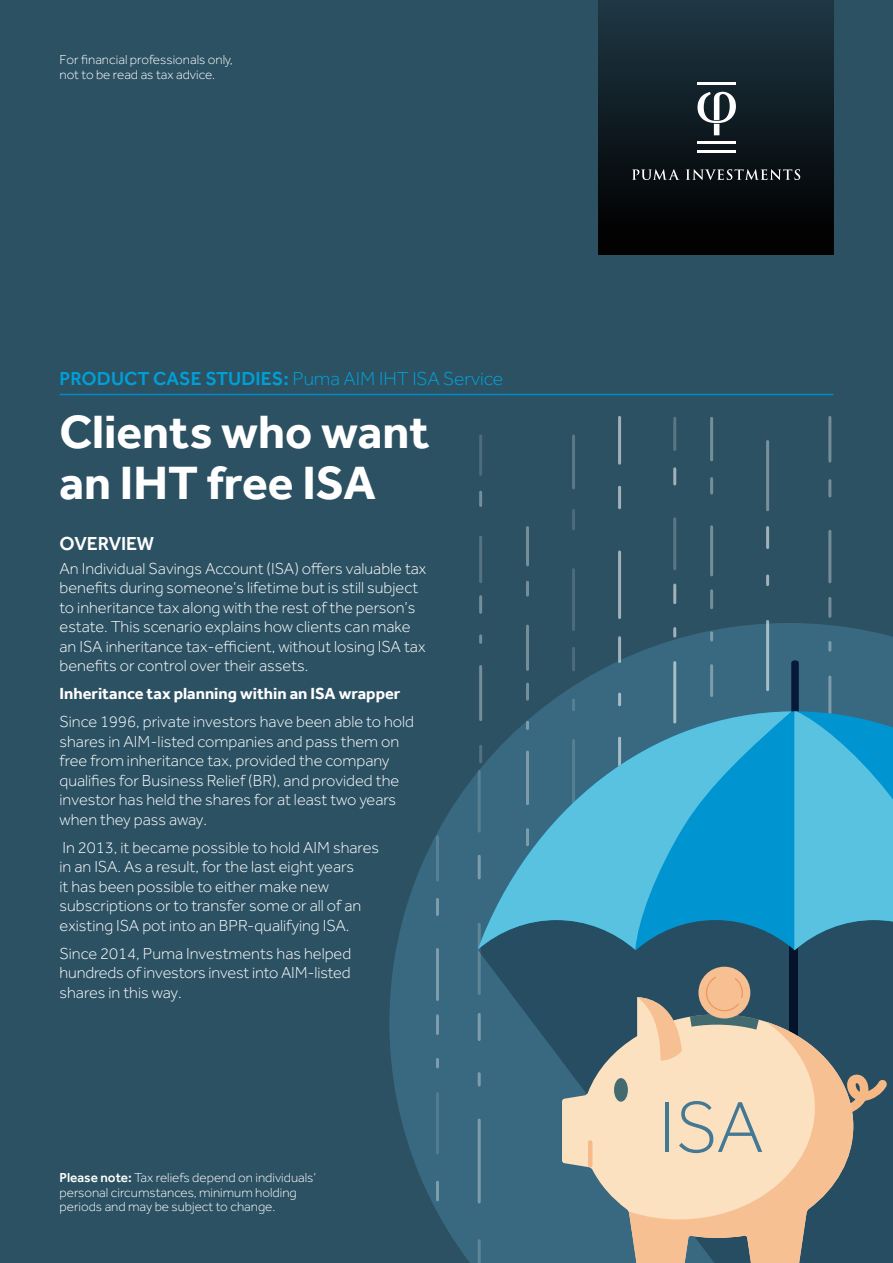
<style>
.page{position:relative;width:893px;height:1263px;background:#2c5163}
.page>*{position:absolute;margin:0;border:0;box-sizing:border-box;transform-origin:0 0}
.t1{font:700 48px/51px "Effra";color:#fff}
.t2{font:300 19.5px "Effra";color:#00a4da}
.t3{font:500 19.5px "Effra";letter-spacing:-.01em;color:#fff}
.t4{font:300 16.5px/19.5px "Effra";color:#fff}
.t5{font:700 16.5px "Effra";color:#fff}
.t6{font:300 13.5px/14.2px "Effra";color:#fff}
.s1{font-weight:500;color:#009fd6}
.s2{font-weight:500}
</style>
<div class="page">
<svg style="left:389px;top:623px;width:504px;height:640px;background:#335e72"></svg>
<hr style="left:572px;top:436px;width:3px;height:52px;background:#fff">
<hr style="left:572px;top:648px;width:3px;height:22px;background:#fff">
<svg style="left:572px;top:700px;width:3px;height:10px"></svg>
<hr style="left:572px;top:510px;width:3px;height:19px;background:#fff">
<hr style="left:572px;top:570px;width:3px;height:60px;background:#fff">
<hr style="left:526px;top:527px;width:3px;height:38px;background:#fff">
<hr style="left:526px;top:684px;width:3px;height:15px;background:#fff">
<svg style="left:526px;top:582px;width:3px;height:13px"></svg>
<hr style="left:526px;top:626px;width:3px;height:43px;background:#fff">
<hr style="left:618px;top:417px;width:3px;height:46px;background:#fff">
<hr style="left:618px;top:638px;width:3px;height:23px;background:#fff">
<svg style="left:618px;top:694px;width:3px;height:11px"></svg>
<hr style="left:618px;top:487px;width:3px;height:21px;background:#fff">
<hr style="left:618px;top:552px;width:3px;height:65px;background:#fff">
<hr style="left:673px;top:418px;width:3px;height:32px;background:#fff">
<hr style="left:673px;top:585px;width:3px;height:18px;background:#fff">
<svg style="left:673px;top:628px;width:3px;height:8px"></svg>
<hr style="left:673px;top:469px;width:3px;height:15px;background:#fff">
<hr style="left:673px;top:519px;width:3px;height:50px;background:#fff">
<hr style="left:673px;top:663px;width:3px;height:59px;background:#fff">
<hr style="left:710px;top:418px;width:3px;height:42px;background:#fff">
<hr style="left:710px;top:591px;width:3px;height:17px;background:#fff">
<svg style="left:710px;top:633px;width:3px;height:7px"></svg>
<hr style="left:710px;top:479px;width:3px;height:14px;background:#fff">
<hr style="left:710px;top:527px;width:3px;height:48px;background:#fff">
<hr style="left:710px;top:666px;width:3px;height:29px;background:#fff">
<hr style="left:479px;top:436px;width:3px;height:38px;background:#fff">
<hr style="left:479px;top:597px;width:3px;height:15px;background:#fff">
<svg style="left:479px;top:636px;width:3px;height:6px"></svg>
<svg style="left:479px;top:492px;width:3px;height:13px"></svg>
<hr style="left:479px;top:537px;width:3px;height:45px;background:#fff">
<hr style="left:479px;top:666px;width:3px;height:54px;background:#fff">
<hr style="left:436px;top:837px;width:3px;height:43px;background:#fff">
<hr style="left:436px;top:1016px;width:3px;height:17px;background:#fff">
<hr style="left:436px;top:1182px;width:3px;height:18px;background:#fff">
<svg style="left:436px;top:1059px;width:3px;height:8px"></svg>
<hr style="left:436px;top:899px;width:3px;height:15px;background:#fff">
<hr style="left:436px;top:949px;width:3px;height:50px;background:#fff">
<hr style="left:436px;top:1093px;width:3px;height:60px;background:#fff">
<hr style="left:828px;top:417px;width:3px;height:44px;background:#fff">
<hr style="left:828px;top:598px;width:3px;height:18px;background:#fff">
<svg style="left:828px;top:642px;width:3px;height:8px"></svg>
<hr style="left:828px;top:481px;width:3px;height:15px;background:#fff">
<hr style="left:828px;top:531px;width:3px;height:51px;background:#fff">
<hr style="left:60px;top:394px;width:773px;height:1px;background:#008bcb">
<div style="left:598px;top:0;width:236px;height:255px;background:linear-gradient(to bottom,#1f3845,#000)"></div>
<svg style="left:697px;top:92px;width:39px;height:43px"></svg>
<hr style="left:697px;top:83px;width:39px;height:2px;background:#fff">
<hr style="left:697px;top:141px;width:39px;height:2px;background:#fff">
<hr style="left:697px;top:151px;width:39px;height:2px;background:#fff">
<svg style="left:632px;top:169px;width:48px;height:11px"></svg>
<svg style="left:686px;top:169px;width:114px;height:11px"></svg>
<hr style="left:766px;top:527px;width:3px;height:20px;background:#fff">
<hr style="left:766px;top:621px;width:3px;height:69px;background:#fff">
<svg style="left:766px;top:576px;width:3px;height:9px"></svg>
<hr style="left:766px;top:441px;width:3px;height:69px;background:#fff">
<svg style="left:477px;top:862px;width:416px;height:401px;background:#315d72"></svg>
<svg style="left:478px;top:711px;width:313px;height:239px;background:#3392b5"></svg>
<svg style="left:791px;top:660px;width:102px;height:290px;background:#42a1c1"></svg>
<svg style="left:562px;top:1014px;width:75px;height:249px;background:#849393"></svg>
<svg style="left:629px;top:1022px;width:8px;height:241px;background:#dac7ae"></svg>
<div style="left:614px;top:1078px;width:14px;height:24px;background:#426a6f;border-radius:50%"></div>
<hr style="left:588px;top:1142px;width:4px;height:23px;background:#f6b987">
<div style="left:698px;top:967px;width:52px;height:51px;background:#f7c093;border-radius:50%"></div>
<svg style="left:637px;top:972px;width:250px;height:291px;background:#ada393"></svg>
<p class="t6" style="left:60px;top:52px;width:175px;line-height:15px">For financial professionals only, not to be read as tax advice.</p>
<p class="t2" style="left:60px;top:368px;width:445px"><span class="s1">PRODUCT CASE STUDIES:</span> Puma AIM IHT ISA Service</p>
<h1 class="t1" style="left:60px;top:405px;width:372px">Clients who want an IHT free ISA</h1>
<p class="t3" style="left:60px;top:532px;width:96px">OVERVIEW</p>
<p class="t4" style="left:60px;top:558px;width:368px">An Individual Savings Account (ISA) offers valuable tax benefits during someone’s lifetime but is still subject to inheritance tax along with the rest of the person’s estate. This scenario explains how clients can make an ISA inheritance tax-efficient, without losing ISA tax benefits or control over their assets.</p>
<p class="t5" style="left:60px;top:683px;width:342px">Inheritance tax planning within an ISA wrapper</p>
<p class="t4" style="left:60px;top:712px;width:356px">Since 1996, private investors have been able to hold shares in AIM-listed companies and pass them on free from inheritance tax, provided the company qualifies for Business Relief (BR), and provided the investor has held the shares for at least two years when they pass away.</p>
<p class="t4" style="left:60px;top:837px;width:321px">In 2013, it became possible to hold AIM shares in an ISA. As a result, for the last eight years<br>it has been possible to either make new subscriptions or to transfer some or all of an existing ISA pot into an BPR-qualifying ISA.</p>
<p class="t4" style="left:60px;top:943px;width:293px;text-align:justify">Since 2014, Puma Investments has helped hundreds of investors invest into AIM-listed shares in this way.</p>
<p class="t6" style="left:60px;top:1171px;width:258px"><span class="s2">Please note:</span> Tax reliefs depend on individuals’ personal circumstances, minimum holding periods and may be subject to change.</p>
</div>
